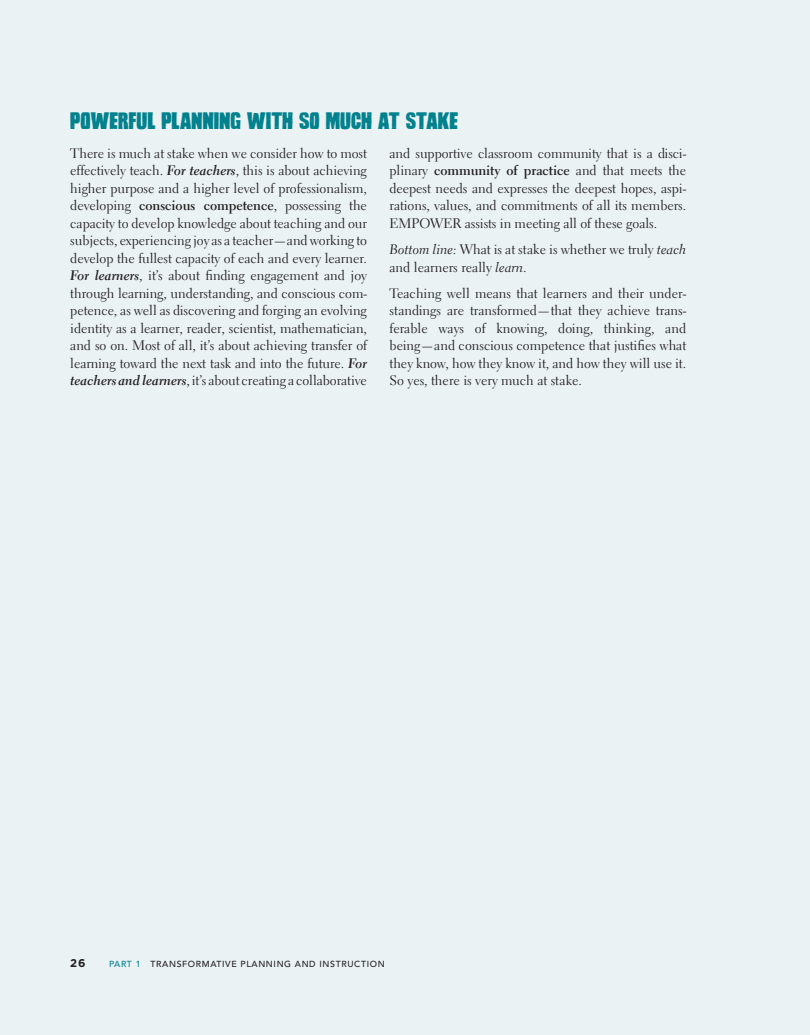
<style>
.page{position:relative;width:810px;height:1035px;background:#eaf2f3}
.page>*{position:absolute;margin:0;border:0;box-sizing:border-box;transform-origin:0 0}
.EH_H1{font:23.75px "Hand Sketch Rough Poster";color:#00818d}
.EH_TEXT{font:13.75px/17.5px "Electra LT Std";letter-spacing:-.005em;color:#231f20;text-align:justify}
.EH_TEXT_IND{font:13.75px/17.5px "Electra LT Std";color:#231f20}
.verso_folio{font:700 11.25px "Gotham";color:#231f20}
.verso_folio-2{font:500 8.75px "Avenir LT Std";letter-spacing:.075em;color:#231f20}
.s1{font-family:"Electra LT Std Bold Cursive"}
.s2{font-weight:700}
.s3{font-family:"Electra LT Std Cursive"}
.s4{color:#00818d}
</style>
<div class="page">
<p class="EH_H1" style="left:70px;top:105px;width:389px">POWERFUL PLANNING WITH SO MUCH AT STAKE</p>
<p class="EH_TEXT" style="left:70px;top:144px;width:298px">There is much at stake when we consider how to most effectively teach. <span class="s1">For teachers</span>, this is about achieving higher purpose and a higher level of professionalism, developing <span class="s2">conscious competence</span>, possessing the capacity to develop knowledge about teaching and our subjects, experiencing joy as a teacher—and working to develop the fullest capacity of each and every learner.<br><span class="s1">For learners</span>, it’s about finding engagement and joy through learning, understanding, and conscious com&shy;petence, as well as discovering and forging an evolving identity as a learner, reader, scientist, mathematician, and so on. Most of all, it’s about achieving transfer of learning toward the next task and into the future. <span class="s1">For teachers and learners</span>, it’s about creating a collaborative</p>
<p class="EH_TEXT" style="left:390px;top:144px;width:298px">and supportive classroom community that is a disci&shy;plinary <span class="s2">community of practice</span> and that meets the deepest needs and expresses the deepest hopes, aspi&shy;rations, values, and commitments of all its members.<br>EMPOWER assists in meeting all of these goals.</p>
<p class="EH_TEXT_IND" style="left:390px;top:241px;width:298px"><span class="s3">Bottom line:</span> What is at stake is whether we truly <span class="s3">teach </span>and learners really <span class="s3">learn</span>.</p>
<p class="EH_TEXT_IND" style="left:390px;top:284px;width:298px;text-align:justify">Teaching well means that learners and their under&shy;standings are transformed—that they achieve trans&shy;ferable ways of knowing, doing, thinking, and being—and conscious competence that justifies what they know, how they know it, and how they will use it.<br>So yes, there is very much at stake.</p>
<p class="verso_folio" style="left:70px;top:955px;width:17px">26</p>
<p class="verso_folio-2" style="left:109px;top:958px;width:277px"><span class="s4">PART 1</span> TRANSFORMATIVE PLANNING AND INSTRUCTION</p>
</div>
